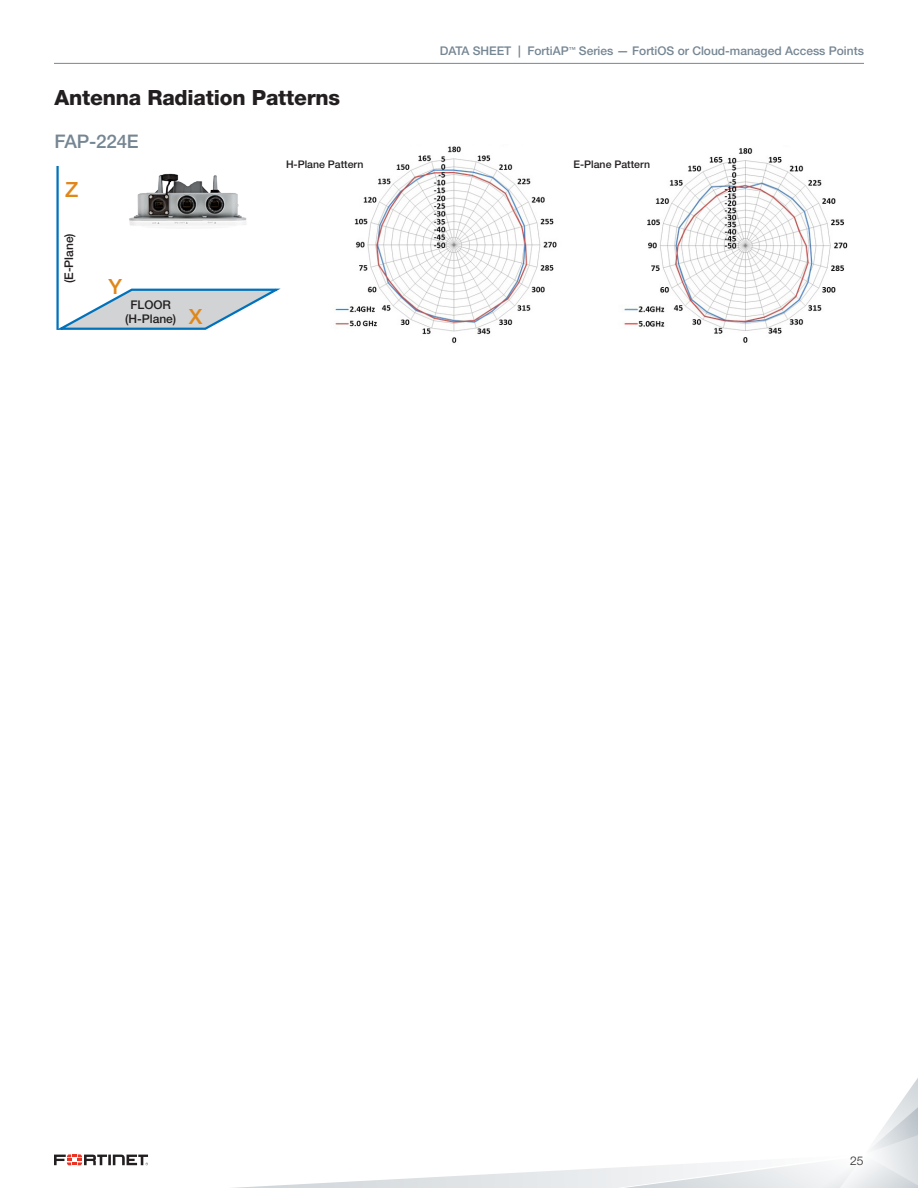
<style>
.page{position:relative;width:918px;height:1188px;background:#fff}
.page>*{position:absolute;margin:0;border:0;box-sizing:border-box;transform-origin:0 0}
.SECTION_headings{font:800 21px "Helvetica Neue LT Pro";letter-spacing:-.01em;color:#231f20}
.t1{font:500 21px "Helvetica Neue LT Std";color:#e1871a}
.Subhead_-_grey{font:500 18.75px "Helvetica Neue LT Pro";letter-spacing:-.01em;color:#758693}
.t2{font:500 12px "Helvetica Neue LT Pro";color:#758693}
.t3{font:500 12px/14.4px "Helvetica Neue LT Std";color:#231f20;text-align:center}
.t4{font:300 12px "Helvetica Neue LT Pro";color:#231f20}
.t5{font:500 10.5px "Helvetica Neue LT Pro";color:#231f20}
</style>
<div class="page">
<hr style="left:54px;top:63px;width:810px;height:1px;background:#758693">
<svg style="left:54px;top:1078px;width:864px;height:110px"></svg>
<img style="left:335px;top:146px;width:222px;height:198px">
<img style="left:624px;top:148px;width:224px;height:195px">
<svg style="left:59px;top:288px;width:222px;height:42px"></svg>
<hr style="left:56px;top:166px;width:3px;height:164px;background:#0072bc">
<img style="left:129px;top:173px;width:118px;height:53px">
<p class="SECTION_headings" style="left:55px;top:85px;width:287px">Antenna Radiation Patterns</p>
<p class="Subhead_-_grey" style="left:55px;top:131px;width:86px">FAP-224E</p>
<p class="t2" style="left:440px;top:44px;width:426px">DATA SHEET | FortiAP<sup>™</sup> Series — FortiOS or Cloud-managed Access Points</p>
<p class="t1" style="left:65px;top:177px;width:15px">Z</p>
<p class="t3" style="left:62px;top:283px;width:52px;rotate:-90deg">(E-Plane)</p>
<p class="t1" style="left:108px;top:274px;width:15px">Y</p>
<p class="t3" style="left:125px;top:297px;width:53px">FLOOR (H-Plane)</p>
<p class="t1" style="left:189px;top:304px;width:15px">X</p>
<p class="t5" style="left:286px;top:158px;width:79px">H-Plane Pattern</p>
<p class="t5" style="left:574px;top:158px;width:78px">E-Plane Pattern</p>
<p class="t4" style="left:850px;top:1154px;width:15px">25</p>
</div>
